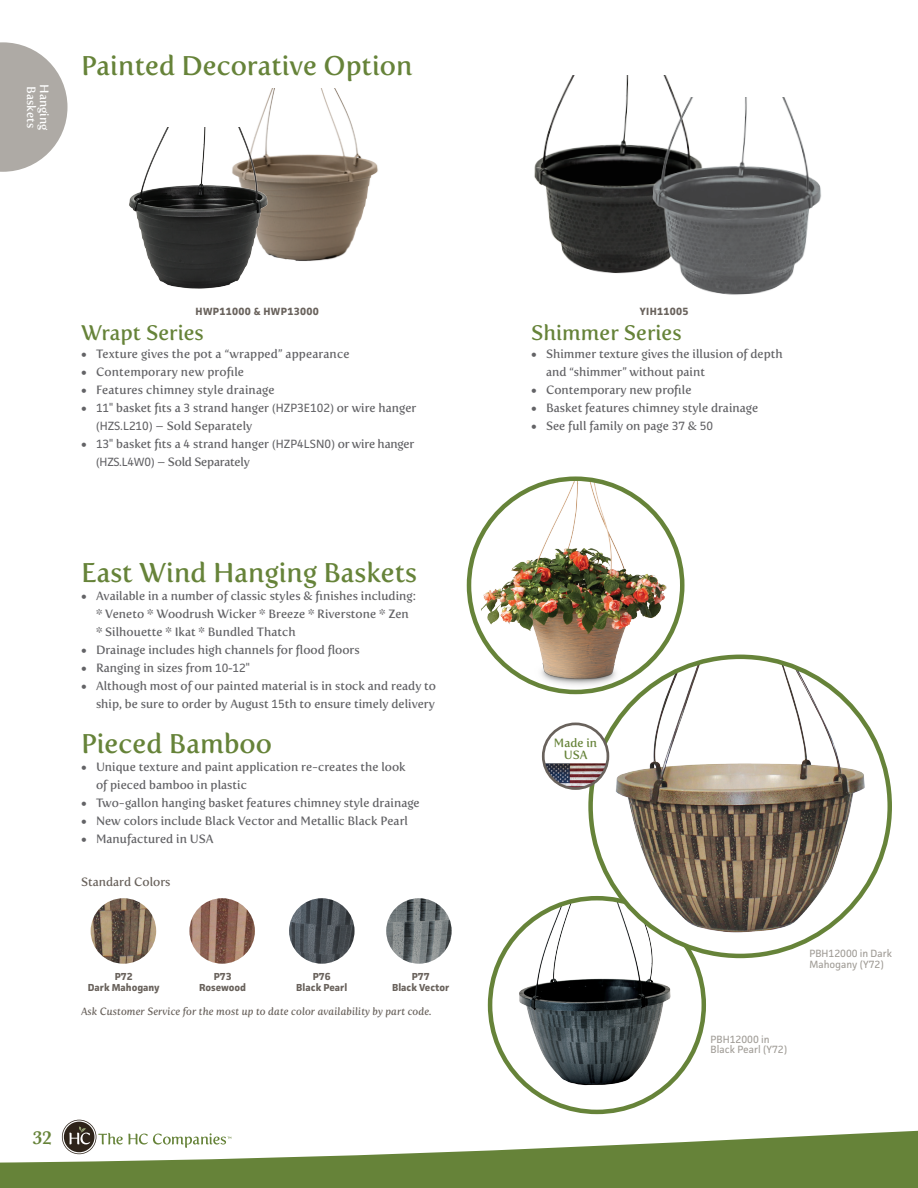
<style>
.page{position:relative;width:918px;height:1188px;background:#fff}
.page>*{position:absolute;margin:0;border:0;box-sizing:border-box;transform-origin:0 0}
.Product_text___bulle{font:27px "Fertigo Pro";color:#668339}
.Product_text___bulle-2{font:21px "Fertigo Pro";color:#668339}
.t1{font:600 19.5px "Baskerville";color:#668339}
.Product_text___bulle-3{font:12px/18px "Fertigo Pro";color:#636366}
.Product_text___bulle-4{font:12px/18px "Fertigo Pro";letter-spacing:-.02em;color:#636366}
.t2{font:12px "Fertigo Pro";color:#69625c}
.t3{font:12px "Fertigo Pro";color:#fff}
.header_dark_green_te{font:11.85px/12.3px "Fertigo Pro";color:#668339;text-align:center}
.header_dark_green_te-2{font:italic 10.5px "Fertigo Pro";color:#69625c}
.t4{font:10.5px/10.5px "Facit";color:#9f9b95}
.small_part___under_i{font:700 10.5px "Facit";letter-spacing:.03em;color:#69625c}
.t5{font:700 10.2px/10.6px "Facit";color:#69625c;text-align:center}
.s1{font-family:"Facit"}
</style>
<div class="page">
<img style="left:257px;top:89px;width:121px;height:172px">
<img style="left:129px;top:127px;width:145px;height:162px">
<img style="left:534px;top:76px;width:141px;height:198px">
<img style="left:650px;top:97px;width:171px;height:198px">
<img style="left:490px;top:898px;width:214px;height:214px;border-radius:107px">
<img style="left:591px;top:657px;width:294px;height:299px">
<img style="left:476px;top:479px;width:199px;height:213px">
<div style="left:543px;top:724px;width:65px;height:65px;background:#fff;border-radius:50%"></div>
<img style="left:544px;top:763px;width:63px;height:26px">
<div style="left:542px;top:723px;width:67px;height:67px;border:3px solid #69625c;border-radius:50%"></div>
<img style="left:189px;top:898px;width:66px;height:66px;border-radius:33px">
<img style="left:91px;top:898px;width:65px;height:66px;border-radius:33px">
<img style="left:386px;top:898px;width:66px;height:66px;border-radius:33px">
<img style="left:289px;top:898px;width:66px;height:66px;border-radius:33px">
<svg style="left:0;top:1077px;width:918px;height:111px"></svg>
<svg style="left:0;top:42px;width:68px;height:130px"></svg>
<p class="t3" style="left:38px;top:86px;width:43px;rotate:90deg">Baskets</p>
<p class="t3" style="left:51px;top:84px;width:48px;rotate:90deg">Hanging</p>
<p class="Product_text___bulle" style="left:81px;top:50px;width:333px">Painted Decorative Option</p>
<p class="small_part___under_i" style="left:196px;top:304px;width:125px">HWP11000 &amp; HWP13000</p>
<p class="small_part___under_i" style="left:640px;top:304px;width:50px">YIH11005</p>
<p class="Product_text___bulle-2" style="left:81px;top:321px;width:124px">Wrapt Series</p>
<p class="Product_text___bulle-3" style="left:81px;top:345px;width:270px">• Texture gives the pot a “wrapped” appearance</p>
<p class="Product_text___bulle-3" style="left:81px;top:363px;width:165px">• Contemporary new profile</p>
<p class="Product_text___bulle-3" style="left:81px;top:381px;width:195px">• Features chimney style drainage</p>
<p class="Product_text___bulle-3" style="left:96px;top:399px;width:322px;text-indent:-15px">• <span class="s1">11</span>" basket fits a <span class="s1">3</span> strand hanger (<span class="s1">HZP3E102</span>) or wire hanger (<span class="s1">HZS.L210</span>) – Sold Separately</p>
<p class="Product_text___bulle-4" style="left:96px;top:435px;width:320px;text-indent:-15px">• <span class="s1">13</span>" basket fits a <span class="s1">4</span> strand hanger (<span class="s1">HZP4LSN0</span>) or wire hanger (<span class="s1">HZS.L4W0</span>) – Sold Separately</p>
<p class="Product_text___bulle-2" style="left:531px;top:321px;width:152px">Shimmer Series</p>
<p class="Product_text___bulle-3" style="left:546px;top:345px;width:238px;text-indent:-15px">• Shimmer texture gives the illusion of depth and “shimmer” without paint</p>
<p class="Product_text___bulle-3" style="left:531px;top:381px;width:162px">• Contemporary new profile</p>
<p class="Product_text___bulle-3" style="left:531px;top:399px;width:229px">• Basket features chimney style drainage</p>
<p class="Product_text___bulle-3" style="left:531px;top:417px;width:184px">• See full family on page <span class="s1">37</span> &amp; <span class="s1">50</span></p>
<p class="Product_text___bulle" style="left:81px;top:557px;width:338px">East Wind Hanging Baskets</p>
<p class="Product_text___bulle-3" style="left:96px;top:587px;width:322px;text-indent:-15px">• Available in a number of classic styles &amp; finishes including: * Veneto * Woodrush Wicker * Breeze * Riverstone * Zen * Silhouette * Ikat * Bundled Thatch</p>
<p class="Product_text___bulle-3" style="left:81px;top:641px;width:280px">• Drainage includes high channels for flood floors</p>
<p class="Product_text___bulle-3" style="left:81px;top:659px;width:170px">• Ranging in sizes from <span class="s1">10-12</span>"</p>
<p class="Product_text___bulle-3" style="left:81px;top:677px;width:357px;text-align:right">• Although most of our painted material is in stock and ready to ship, be sure to order by August <span class="s1">15</span>th to ensure timely delivery</p>
<p class="Product_text___bulle" style="left:81px;top:728px;width:192px">Pieced Bamboo</p>
<p class="Product_text___bulle-3" style="left:96px;top:758px;width:311px;text-indent:-15px">• Unique texture and paint application re-creates the look of pieced bamboo in plastic</p>
<p class="Product_text___bulle-3" style="left:81px;top:794px;width:340px">• Two-gallon hanging basket features chimney style drainage</p>
<p class="Product_text___bulle-3" style="left:81px;top:812px;width:329px">• New colors include Black Vector and Metallic Black Pearl</p>
<p class="Product_text___bulle-3" style="left:81px;top:830px;width:134px">• Manufactured in USA</p>
<p class="t2" style="left:81px;top:875px;width:91px">Standard Colors</p>
<p class="t5" style="left:88px;top:971px;width:73px">P72<br>Dark Mahogany</p>
<p class="t5" style="left:199px;top:971px;width:48px">P73<br>Rosewood</p>
<p class="t5" style="left:296px;top:971px;width:52px">P76<br>Black Pearl</p>
<p class="t5" style="left:412px;top:971px;width:19px">P77</p>
<p class="t5" style="left:392px;top:982px;width:59px">Black Vector</p>
<p class="header_dark_green_te-2" style="left:81px;top:1005px;width:352px">Ask Customer Service for the most up to date color availability by part code.</p>
<p class="t1" style="left:32px;top:1124px;width:21px">32</p>
<p class="header_dark_green_te" style="left:554px;top:737px;width:45px">Made in<br>USA</p>
<p class="t4" style="left:809px;top:948px;width:84px">PBH12000 in Dark<br>Mahogany (Y72)</p>
<p class="t4" style="left:711px;top:1034px;width:60px">PBH12000 in</p>
<p class="t4" style="left:711px;top:1044px;width:78px">Black Pearl (Y72)</p>
</div>
